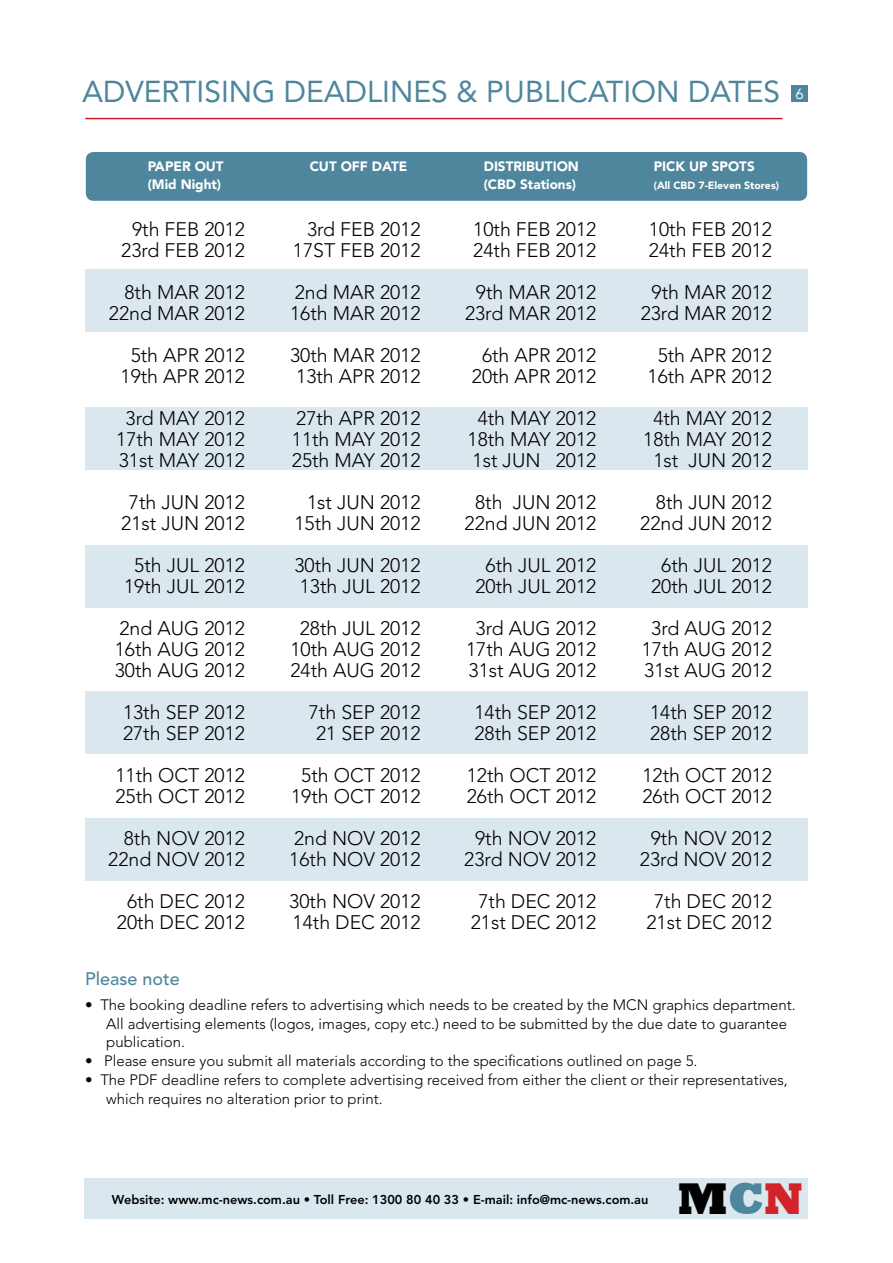
<style>
.page{position:relative;width:893px;height:1263px;background:#fff}
.page>*{position:absolute;margin:0;border:0;box-sizing:border-box;transform-origin:0 0}
.t1{font:800 45.6px "Rockwell";color:#000}
.t2{font:30px "Avenir";color:#4e869e}
.t3{font:300 19.5px/21px "Avenir";color:#000;text-align:center}
.t4{font:500 18px "Avenir";color:#4e869e}
.t5{font:300 15px/18.8px "Avenir";color:#000}
.t6{font:15px "Avenir";color:#fff}
.t7{font:900 13.5px "Avenir";color:#fff}
.t8{font:800 12.75px "Avenir";color:#000}
.t9{font:900 10.5px "Avenir";color:#fff}
.s1{color:#4e869e}
.s2{color:#d2232a}
</style>
<div class="page">
<div style="left:85px;top:407px;width:723px;height:62px;background:#dbe7ee"></div>
<div style="left:85px;top:545px;width:723px;height:62px;background:#dbe7ee"></div>
<div style="left:85px;top:691px;width:723px;height:62px;background:#dbe7ee"></div>
<div style="left:85px;top:818px;width:723px;height:62px;background:#dbe7ee"></div>
<div style="left:85px;top:270px;width:723px;height:62px;background:#dbe7ee"></div>
<div style="left:85px;top:151px;width:723px;height:51px;background:#4e869e;border-radius:9px"></div>
<div style="left:84px;top:151px;width:725px;height:51px;border:2px solid #fff;border-radius:9px"></div>
<hr style="left:85px;top:118px;width:697px;height:1px;background:#c4161c">
<div style="left:84px;top:1178px;width:724px;height:40px;background:#dbe7ee"></div>
<div style="left:792px;top:85px;width:16px;height:16px;background:#4e869e"></div>
<h2 class="t2" style="left:82px;top:75px;width:700px">ADVERTISING DEADLINES &amp; PUBLICATION DATES</h2>
<p class="t6" style="left:796px;top:85px;width:10px">6</p>
<p class="t7" style="left:148px;top:158px;width:78px">PAPER OUT</p>
<p class="t7" style="left:310px;top:158px;width:99px">CUT OFF DATE</p>
<p class="t7" style="left:484px;top:158px;width:97px">DISTRIBUTION</p>
<p class="t7" style="left:654px;top:158px;width:102px">PICK UP SPOTS</p>
<p class="t7" style="left:148px;top:176px;width:75px">(Mid Night)</p>
<p class="t7" style="left:484px;top:176px;width:94px">(CBD Stations)</p>
<p class="t9" style="left:654px;top:179px;width:127px">(All CBD 7-Eleven Stores)</p>
<p class="t3" style="left:121px;top:219px;width:125px">9th FEB 2012<br>23rd FEB 2012</p>
<p class="t3" style="left:109px;top:282px;width:137px;text-align:right">8th MAR 2012<br>22nd MAR 2012</p>
<p class="t3" style="left:121px;top:345px;width:126px">5th APR 2012<br>19th APR 2012</p>
<p class="t3" style="left:116px;top:408px;width:130px">3rd MAY 2012<br>17th MAY 2012<br>31st MAY 2012</p>
<p class="t3" style="left:121px;top:492px;width:125px">7th JUN 2012<br>21st JUN 2012</p>
<p class="t3" style="left:124px;top:555px;width:122px">5th JUL 2012<br>19th JUL 2012</p>
<p class="t3" style="left:115px;top:618px;width:132px;text-align:justify">2nd AUG 2012<br>16th AUG 2012<br>30th AUG 2012</p>
<p class="t3" style="left:123px;top:702px;width:123px;text-align:left">13th SEP 2012<br>27th SEP 2012</p>
<p class="t3" style="left:115px;top:765px;width:131px;text-align:left">11th OCT 2012<br>25th OCT 2012</p>
<p class="t3" style="left:108px;top:828px;width:138px;text-align:right">8th NOV 2012<br>22nd NOV 2012</p>
<p class="t3" style="left:117px;top:891px;width:130px">6th DEC 2012<br>20th DEC 2012</p>
<p class="t3" style="left:293px;top:219px;width:129px;text-align:right">3rd FEB 2012<br>17ST FEB 2012</p>
<p class="t3" style="left:290px;top:282px;width:132px;text-align:left">2nd MAR 2012<br>16th MAR 2012</p>
<p class="t3" style="left:290px;top:345px;width:132px">30th MAR 2012<br>13th APR 2012</p>
<p class="t3" style="left:292px;top:408px;width:130px;text-align:justify">27th APR 2012<br>11th MAY 2012<br>25th MAY 2012</p>
<p class="t3" style="left:294px;top:492px;width:128px;text-align:right">1st JUN 2012<br>15th JUN 2012</p>
<p class="t3" style="left:294px;top:555px;width:128px;text-align:left">30th JUN 2012<br>13th JUL 2012</p>
<p class="t3" style="left:290px;top:618px;width:132px">28th JUL 2012<br>10th AUG 2012<br>24th AUG 2012</p>
<p class="t3" style="left:309px;top:702px;width:113px">7th SEP 2012<br>21 SEP 2012</p>
<p class="t3" style="left:291px;top:765px;width:131px">5th OCT 2012<br>19th OCT 2012</p>
<p class="t3" style="left:289px;top:828px;width:133px;text-align:left">2nd NOV 2012<br>16th NOV 2012</p>
<p class="t3" style="left:289px;top:891px;width:133px;text-align:left">30th NOV 2012<br>14th DEC 2012</p>
<p class="t3" style="left:473px;top:219px;width:125px;text-align:left">10th FEB 2012<br>24th FEB 2012</p>
<p class="t3" style="left:465px;top:282px;width:133px">9th MAR 2012<br>23rd MAR 2012</p>
<p class="t3" style="left:472px;top:345px;width:126px">6th APR 2012<br>20th APR 2012</p>
<p class="t3" style="left:467px;top:408px;width:130px">4th MAY 2012<br>18th MAY 2012<br>1st JUN 2012</p>
<p class="t3" style="left:465px;top:492px;width:133px">8th JUN 2012<br>22nd JUN 2012</p>
<p class="t3" style="left:475px;top:555px;width:122px">6th JUL 2012<br>20th JUL 2012</p>
<p class="t3" style="left:466px;top:618px;width:132px">3rd AUG 2012<br>17th AUG 2012<br>31st AUG 2012</p>
<p class="t3" style="left:474px;top:702px;width:123px;text-align:left">14th SEP 2012<br>28th SEP 2012</p>
<p class="t3" style="left:467px;top:765px;width:131px;text-align:left">12th OCT 2012<br>26th OCT 2012</p>
<p class="t3" style="left:464px;top:828px;width:134px">9th NOV 2012<br>23rd NOV 2012</p>
<p class="t3" style="left:471px;top:891px;width:127px">7th DEC 2012<br>21st DEC 2012</p>
<p class="t3" style="left:649px;top:219px;width:125px;text-align:left">10th FEB 2012<br>24th FEB 2012</p>
<p class="t3" style="left:641px;top:282px;width:133px">9th MAR 2012<br>23rd MAR 2012</p>
<p class="t3" style="left:647px;top:345px;width:126px">5th APR 2012<br>16th APR 2012</p>
<p class="t3" style="left:643px;top:408px;width:130px">4th MAY 2012<br>18th MAY 2012<br>1st JUN 2012</p>
<p class="t3" style="left:640px;top:492px;width:133px;text-align:right">8th JUN 2012<br>22nd JUN 2012</p>
<p class="t3" style="left:651px;top:555px;width:122px">6th JUL 2012<br>20th JUL 2012</p>
<p class="t3" style="left:642px;top:618px;width:132px">3rd AUG 2012<br>17th AUG 2012<br>31st AUG 2012</p>
<p class="t3" style="left:650px;top:702px;width:123px;text-align:left">14th SEP 2012<br>28th SEP 2012</p>
<p class="t3" style="left:642px;top:765px;width:131px;text-align:left">12th OCT 2012<br>26th OCT 2012</p>
<p class="t3" style="left:640px;top:828px;width:134px">9th NOV 2012<br>23rd NOV 2012</p>
<p class="t3" style="left:646px;top:891px;width:127px">7th DEC 2012<br>21st DEC 2012</p>
<p class="t4" style="left:85px;top:968px;width:96px">Please note</p>
<p class="t5" style="left:106px;top:995px;width:691px;text-indent:-21px">• The booking deadline refers to advertising which needs to be created by the MCN graphics department.<br>All advertising elements (logos, images, copy etc.) need to be submitted by the due date to guarantee publication.</p>
<p class="t5" style="left:85px;top:1051px;width:614px">• Please ensure you submit all materials according to the specifications outlined on page 5.</p>
<p class="t5" style="left:106px;top:1070px;width:683px;text-indent:-21px">• The PDF deadline refers to complete advertising received from either the client or their representatives, which requires no alteration prior to print.</p>
<p class="t8" style="left:112px;top:1192px;width:538px">Website: www.mc-news.com.au • Toll Free: 1300 80 40 33 • E-mail: info@mc-news.com.au</p>
<h1 class="t1" style="left:677px;top:1172px;width:127px">M<span class="s1">C</span><span class="s2">N</span></h1>
</div>
